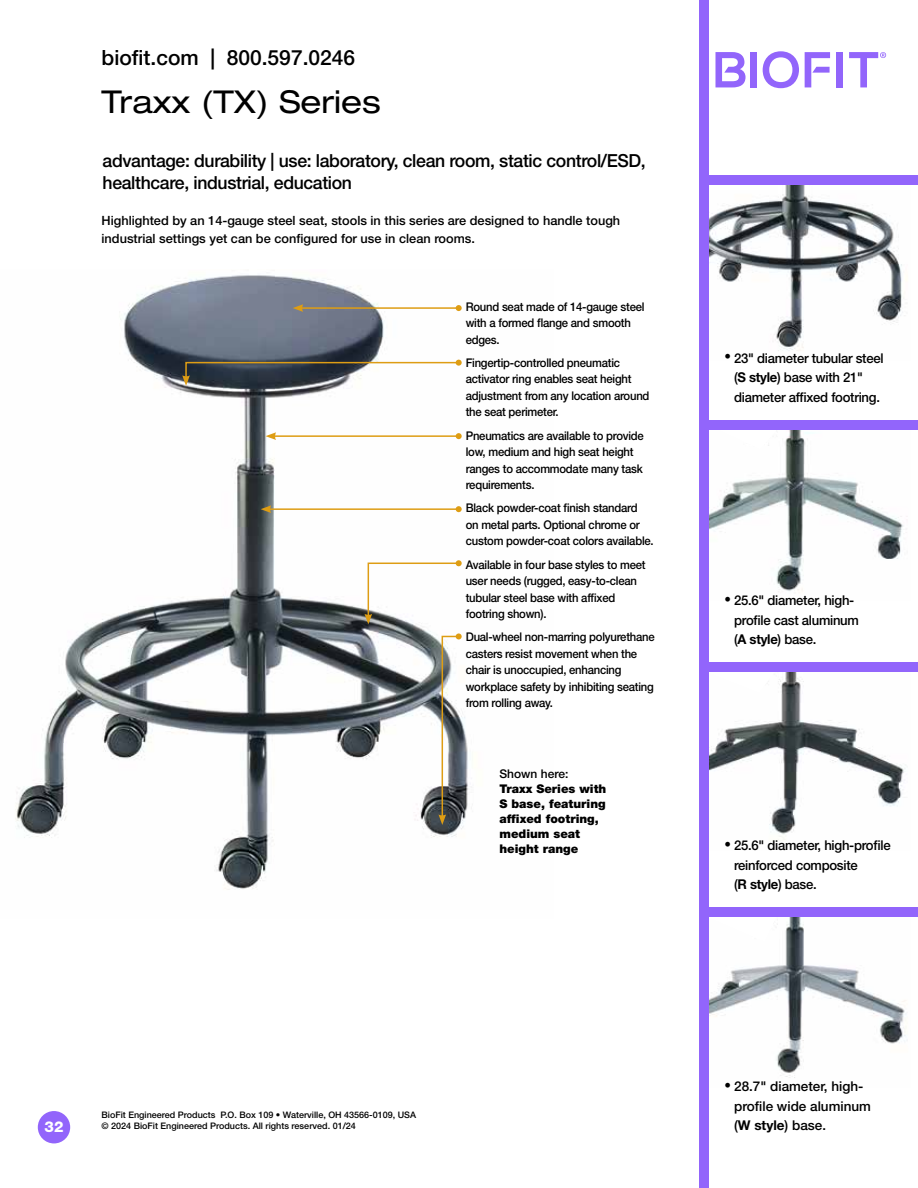
<style>
.page{position:relative;width:918px;height:1188px;background:#fff}
.page>*{position:absolute;margin:0;border:0;box-sizing:border-box;transform-origin:0 0}
.t1{font:expanded 31.5px "Helvetica Neue LT Std";color:#000}
.t2{font:500 21px "Helvetica Neue LT Std";color:#000}
.t3{font:500 18px/21.6px "Helvetica Neue LT Std";letter-spacing:-.02em;color:#000}
.t4{font:800 15px "Helvetica Neue LT Std";color:#fff}
.t5{font:500 13.5px/19.5px "Helvetica Neue LT Std";letter-spacing:-.02em;color:#000}
.t6{font:500 13.5px/19.5px "Helvetica Neue LT Std";color:#000}
.t7{font:500 12.75px/18px "Helvetica Neue LT Std";color:#000}
.t8{font:500 12px/16.5px "Helvetica Neue LT Std";letter-spacing:-.02em;color:#000;scale:.94 1}
.t9{font:900 12px/15px "Helvetica Neue LT Std";color:#000}
.t10{font:500 12px "Helvetica Neue LT Std";color:#000}
.t11{font:500 9px/10.8px "Helvetica Neue LT Std";color:#000}
.s1{font-weight:700}
</style>
<div class="page">
<div style="left:38px;top:1111px;width:32px;height:32px;background:#9265fb;border-radius:50%"></div>
<img style="left:15px;top:275px;width:453px;height:615px">
<img style="left:709px;top:917px;width:197px;height:161px">
<img style="left:709px;top:671px;width:201px;height:169px">
<img style="left:709px;top:429px;width:201px;height:162px">
<img style="left:709px;top:185px;width:198px;height:166px">
<div style="left:706px;top:420px;width:212px;height:9px;background:#9265fb"></div>
<div style="left:706px;top:176px;width:212px;height:9px;background:#9265fb"></div>
<div style="left:706px;top:908px;width:212px;height:9px;background:#9265fb"></div>
<div style="left:706px;top:662px;width:212px;height:9px;background:#9265fb"></div>
<div style="left:699px;top:0;width:10px;height:1188px;background:#9265fb"></div>
<hr style="left:301px;top:307px;width:158px;height:2px;background:#de9d14">
<svg style="left:456px;top:305px;width:6px;height:6px"></svg>
<svg style="left:293px;top:304px;width:10px;height:8px"></svg>
<svg style="left:182px;top:360px;width:280px;height:26px"></svg>
<svg style="left:364px;top:560px;width:98px;height:64px"></svg>
<svg style="left:438px;top:633px;width:24px;height:192px"></svg>
<div style="left:750px;top:52px;width:7px;height:35px;background:#9265fb"></div>
<svg style="left:763px;top:51px;width:36px;height:37px"></svg>
<div style="left:837px;top:52px;width:6px;height:35px;background:#9265fb"></div>
<svg style="left:716px;top:52px;width:30px;height:35px"></svg>
<svg style="left:805px;top:52px;width:25px;height:35px"></svg>
<svg style="left:849px;top:52px;width:37px;height:35px"></svg>
<hr style="left:274px;top:435px;width:185px;height:2px;background:#de9d14">
<svg style="left:456px;top:433px;width:6px;height:6px"></svg>
<svg style="left:266px;top:432px;width:10px;height:8px"></svg>
<hr style="left:269px;top:508px;width:190px;height:2px;background:#de9d14">
<svg style="left:456px;top:506px;width:6px;height:6px"></svg>
<svg style="left:261px;top:505px;width:10px;height:8px"></svg>
<h2 class="t2" style="left:102px;top:45px;width:255px">biofit.com | 800.597.0246</h2>
<h1 class="t1" style="left:102px;top:82px;width:281px">Traxx (TX) Series</h1>
<h3 class="t3" style="left:103px;top:150px;width:545px">advantage: durability | use: laboratory, clean room, static control/ESD, healthcare, industrial, education</h3>
<p class="t7" style="left:102px;top:212px;width:520px">Highlighted by an 14-gauge steel seat, stools in this series are designed to handle tough industrial settings yet can be configured for use in clean rooms.</p>
<p class="t8" style="left:466px;top:298px;width:192px">Round seat made of 14-gauge steel with a formed flange and smooth edges.</p>
<p class="t8" style="left:466px;top:354px;width:197px">Fingertip-controlled pneumatic activator ring enables seat height adjustment from any location around the seat perimeter.</p>
<p class="t8" style="left:466px;top:427px;width:191px">Pneumatics are available to provide low, medium and high seat height ranges to accommodate many task requirements.</p>
<p class="t8" style="left:466px;top:500px;width:201px">Black powder-coat finish standard<br>on metal parts. Optional chrome or custom powder-coat colors available.</p>
<p class="t8" style="left:466px;top:556px;width:193px">Available in four base styles to meet user needs (rugged, easy-to-clean tubular steel base with affixed footring shown).</p>
<p class="t8" style="left:466px;top:629px;width:203px">Dual-wheel non-marring polyurethane casters resist movement when the chair is unoccupied, enhancing workplace safety by inhibiting seating from rolling away.</p>
<p class="t10" style="left:500px;top:767px;width:70px">Shown here:</p>
<p class="t9" style="left:500px;top:782px;width:108px">Traxx Series with<br>S base, featuring affixed footring, medium seat height range</p>
<p class="t5" style="left:734px;top:348px;width:151px;text-indent:-10px">• 23" diameter tubular steel (<span class="s1">S style</span>) base with 21" diameter affixed footring.</p>
<p class="t5" style="left:734px;top:591px;width:126px;text-indent:-10px">• 25.6" diameter, high&shy;profile cast aluminum (<span class="s1">A style</span>) base.</p>
<p class="t5" style="left:734px;top:836px;width:158px;text-indent:-10px">• 25.6" diameter, high-profile reinforced composite<br>(<span class="s1">R style</span>) base.</p>
<p class="t4" style="left:45px;top:1118px;width:20px">32</p>
<p class="t11" style="left:102px;top:1109px;width:316px">BioFit Engineered Products P.O. Box 109 • Waterville, OH 43566-0109, USA © 2024 BioFit Engineered Products. All rights reserved. 01/24</p>
<p class="t6" style="left:734px;top:1077px;width:138px;text-indent:-10px">• 28.7" diameter, high&shy;profile wide aluminum (<span class="s1">W style</span>) base.</p>
</div>
